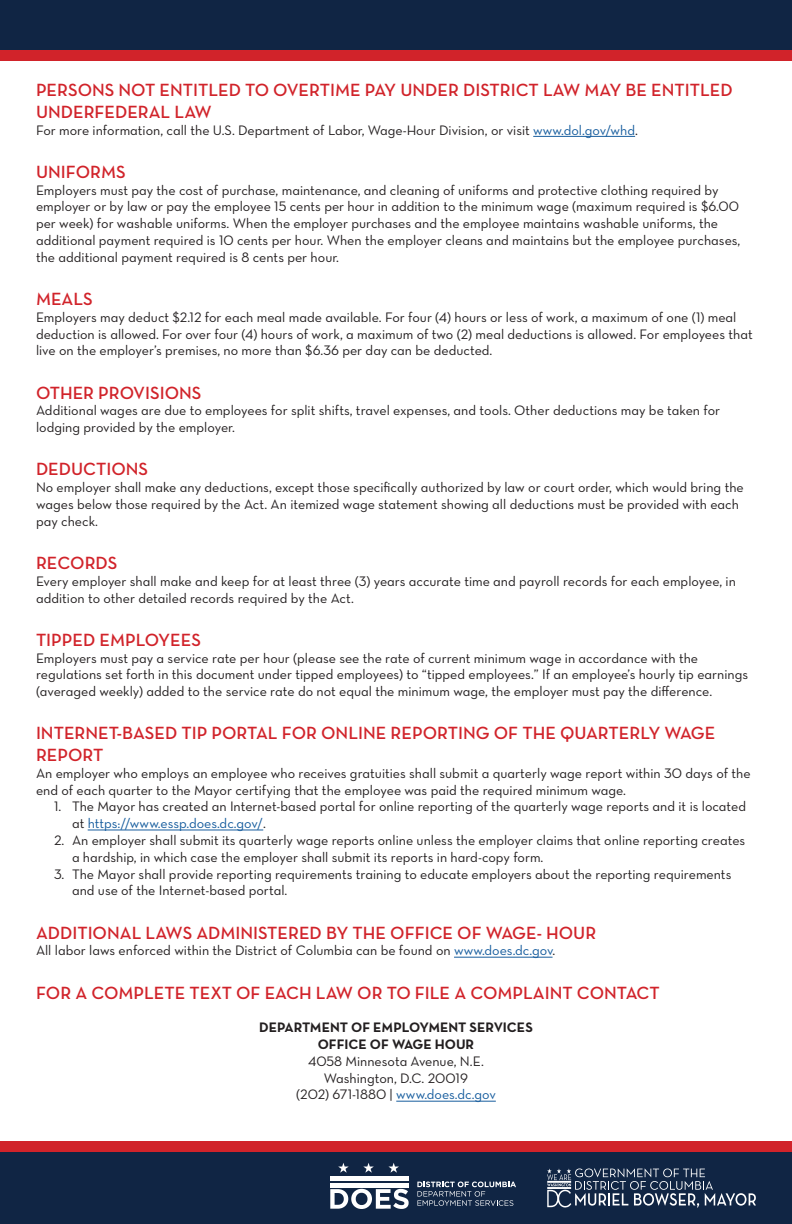
<style>
.page{position:relative;width:792px;height:1224px;background:#fff}
.page>*{position:absolute;margin:0;border:0;box-sizing:border-box;transform-origin:0 0}
.t1{font:18px/21.6px "Neutra Text Demi Alt";color:#d1232a}
.t2{font:14px/16.8px "Neutra Text Book Alt";color:#231f20}
.t3{font:14px "Neutra Text Bold Alt";color:#231f20}
.t4{font:14px "Neutra Text Book Alt";color:#175d9e}
.s1{color:#175d9e}
.s2{color:#231f20}
</style>
<div class="page">
<hr style="left:533px;top:136px;width:102px;height:1px;background:#175d9e">
<hr style="left:88px;top:830px;width:175px;height:1px;background:#175d9e">
<hr style="left:454px;top:957px;width:99px;height:1px;background:#175d9e">
<hr style="left:396px;top:1101px;width:100px;height:1px;background:#175d9e">
<div style="left:0;top:0;width:791px;height:55px;background:#102544"></div>
<div style="left:0;top:50px;width:792px;height:10px;background:#d1232a"></div>
<div style="left:0;top:1143px;width:792px;height:81px;background:#102544"></div>
<div style="left:0;top:1142px;width:792px;height:10px;background:#d1232a"></div>
<svg style="left:330px;top:1189px;width:79px;height:20px"></svg>
<hr style="left:330px;top:1183px;width:79px;height:4px;background:#fff">
<hr style="left:330px;top:1176px;width:79px;height:4px;background:#fff">
<svg style="left:417px;top:1182px;width:99px;height:24px"></svg>
<svg style="left:338px;top:1163px;width:11px;height:10px"></svg>
<svg style="left:363px;top:1163px;width:11px;height:10px"></svg>
<svg style="left:389px;top:1163px;width:10px;height:10px"></svg>
<svg style="left:547px;top:1168px;width:209px;height:40px"></svg>
<p class="t1" style="left:36px;top:79px;width:698px">PERSONS NOT ENTITLED TO OVERTIME PAY UNDER DISTRICT LAW MAY BE ENTITLED<br>UNDERFEDERAL LAW</p>
<p class="t2" style="left:36px;top:121px;width:603px">For more information, call the U.S. Department of Labor, Wage-Hour Division, or visit <span class="s1">www.dol.gov/whd</span>.</p>
<p class="t1" style="left:36px;top:160px;width:91px">UNIFORMS</p>
<p class="t2" style="left:36px;top:181px;width:706px">Employers must pay the cost of purchase, maintenance, and cleaning of uniforms and protective clothing required by employer or by law or pay the employee 15 cents per hour in addition to the minimum wage (maximum required is $6.00 per week) for washable uniforms. When the employer purchases and the employee maintains washable uniforms, the additional payment required is 10 cents per hour. When the employer cleans and maintains but the employee purchases, the additional payment required is 8 cents per hour.</p>
<p class="t1" style="left:36px;top:288px;width:58px">MEALS</p>
<p class="t2" style="left:36px;top:308px;width:718px">Employers may deduct $2.12 for each meal made available. For four (4) hours or less of work, a maximum of one (1) meal deduction is allowed. For over four (4) hours of work, a maximum of two (2) meal deductions is allowed. For employees that live on the employer’s premises, no more than $6.36 per day can be deducted.</p>
<p class="t1" style="left:36px;top:381px;width:167px">OTHER PROVISIONS</p>
<p class="t2" style="left:36px;top:402px;width:686px">Additional wages are due to employees for split shifts, travel expenses, and tools. Other deductions may be taken for lodging provided by the employer.</p>
<p class="t1" style="left:36px;top:458px;width:114px">DEDUCTIONS</p>
<p class="t2" style="left:36px;top:479px;width:709px">No employer shall make any deductions, except those specifically authorized by law or court order, which would bring the wages below those required by the Act. An itemized wage statement showing all deductions must be provided with each pay check.</p>
<p class="t1" style="left:36px;top:552px;width:83px">RECORDS</p>
<p class="t2" style="left:36px;top:572px;width:701px">Every employer shall make and keep for at least three (3) years accurate time and payroll records for each employee, in addition to other detailed records required by the Act.</p>
<p class="t1" style="left:36px;top:628px;width:167px">TIPPED EMPLOYEES</p>
<p class="t2" style="left:36px;top:649px;width:714px">Employers must pay a service rate per hour (please see the rate of current minimum wage in accordance with the regulations set forth in this document under tipped employees) to “tipped employees.” If an employee’s hourly tip earnings (averaged weekly) added to the service rate do not equal the minimum wage, the employer must pay the difference.</p>
<p class="t1" style="left:36px;top:722px;width:681px">INTERNET-BASED TIP PORTAL FOR ONLINE REPORTING OF THE QUARTERLY WAGE<br>REPORT</p>
<p class="t2" style="left:36px;top:764px;width:716px">An employer who employs an employee who receives gratuities shall submit a quarterly wage report within 30 days of the end of each quarter to the Mayor certifying that the employee was paid the required minimum wage.</p>
<p class="t2" style="left:72px;top:798px;width:676px;text-indent:-18px">1. The Mayor has created an Internet-based portal for online reporting of the quarterly wage reports and it is located at <span class="s1">https://www.essp.does.dc.gov/</span>.</p>
<p class="t2" style="left:72px;top:832px;width:675px;text-indent:-18px">2. An employer shall submit its quarterly wage reports online unless the employer claims that online reporting creates a hardship, in which case the employer shall submit its reports in hard-copy form.</p>
<p class="t2" style="left:72px;top:865px;width:661px;text-indent:-18px">3. The Mayor shall provide reporting requirements training to educate employers about the reporting requirements and use of the Internet-based portal.</p>
<p class="t1" style="left:36px;top:921px;width:562px">ADDITIONAL LAWS ADMINISTERED BY THE OFFICE OF WAGE- HOUR</p>
<p class="t2" style="left:36px;top:942px;width:521px">All labor laws enforced within the District of Columbia can be found on <span class="s1">www.does.dc.gov</span>.</p>
<p class="t1" style="left:36px;top:981px;width:625px">FOR A COMPLETE TEXT OF EACH LAW OR TO FILE A COMPLAINT CONTACT</p>
<p class="t3" style="left:259px;top:1019px;width:275px">DEPARTMENT OF EMPLOYMENT SERVICES</p>
<p class="t3" style="left:318px;top:1035px;width:158px">OFFICE OF WAGE HOUR</p>
<p class="t2" style="left:308px;top:1052px;width:177px">4058 Minnesota Avenue, N.E.</p>
<p class="t2" style="left:324px;top:1069px;width:146px">Washington, D.C. 20019</p>
<p class="t4" style="left:296px;top:1086px;width:201px"><span class="s2">(202) 671-1880 |</span> www.does.dc.gov</p>
</div>
